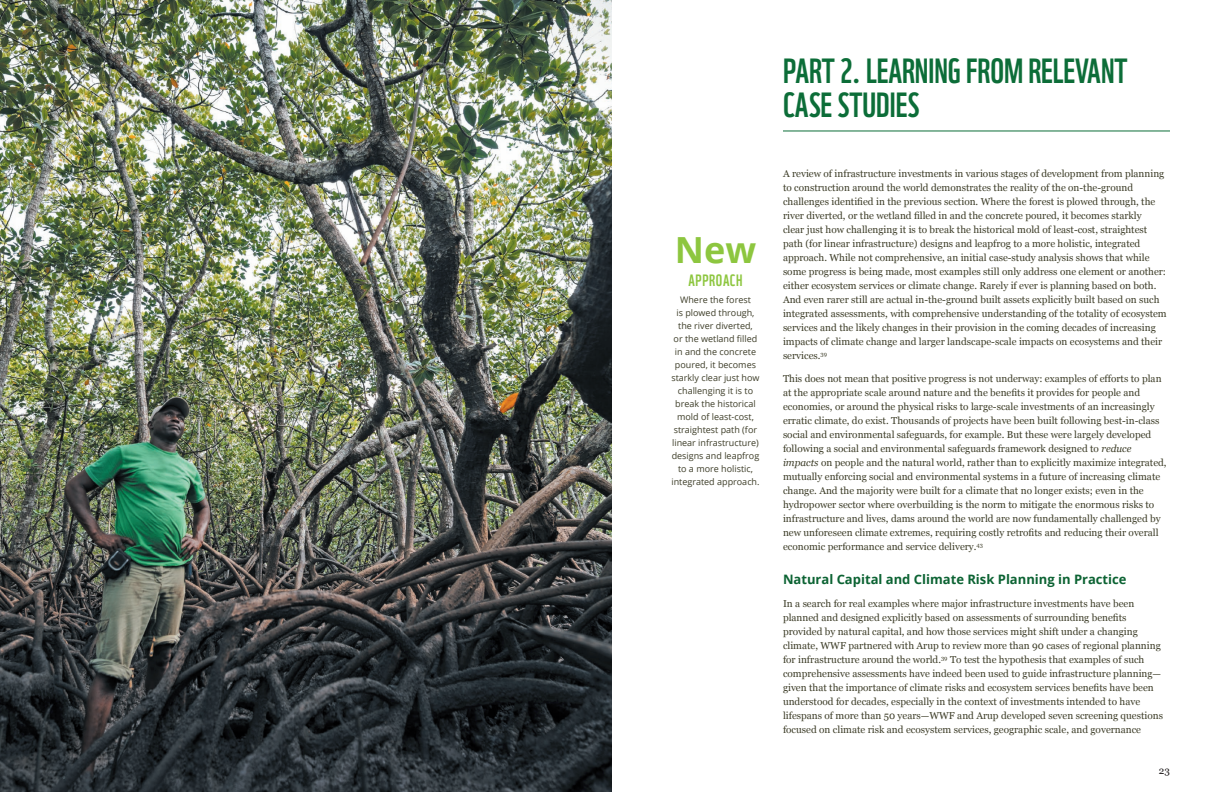
<style>
.page{position:relative;width:1224px;height:792px;background:#fff}
.page>*{position:absolute;margin:0;border:0;box-sizing:border-box;transform-origin:0 0}
.Callout_text{font:700 36px "Open Sans";color:#8dc63f}
.Headline_1{font:34px/34px "WWF";color:#0c6d38}
.Body_1{font:16px "WWF";letter-spacing:.04em;color:#8dc63f}
.Subhead_1{font:700 13px "Open Sans";color:#0c6333}
.Body_1-2{font:10px/14px "Georgia";color:#3e3e29}
.t1{font:10px "Georgia";color:#231f20}
.Callout_text-2{font:9px/13px "Open Sans";color:#3e3e29;text-align:center}
.s1{font-style:italic}
</style>
<div class="page">
<hr style="left:783px;top:130px;width:387px;height:1px;background:#0c6d38">
<img style="left:0;top:0;width:612px;height:792px">
<p class="Callout_text" style="left:675px;top:224px;width:83px">New</p>
<p class="Body_1" style="left:689px;top:268px;width:55px">APPROACH</p>
<p class="Callout_text-2" style="left:671px;top:293px;width:90px">Where the forest<br>is plowed through, the river diverted,<br>or the wetland filled in and the concrete poured, it becomes starkly clear just how challenging it is to break the historical mold of least-cost, straightest path (for linear infrastructure) designs and leapfrog to a more holistic, integrated approach.</p>
<p class="Headline_1" style="left:783px;top:50px;width:346px">PART 2. LEARNING FROM RELEVANT<br>CASE STUDIES</p>
<p class="Body_1-2" style="left:783px;top:167px;width:385px">A review of infrastructure investments in various stages of development from planning to construction around the world demonstrates the reality of the on-the-ground challenges identified in the previous section. Where the forest is plowed through, the river diverted, or the wetland filled in and the concrete poured, it becomes starkly<br>clear just how challenging it is to break the historical mold of least-cost, straightest path (for linear infrastructure) designs and leapfrog to a more holistic, integrated approach. While not comprehensive, an initial case-study analysis shows that while some progress is being made, most examples still only address one element or another: either ecosystem services or climate change. Rarely if ever is planning based on both.<br>And even rarer still are actual in-the-ground built assets explicitly built based on such integrated assessments, with comprehensive understanding of the totality of ecosystem services and the likely changes in their provision in the coming decades of increasing impacts of climate change and larger landscape-scale impacts on ecosystems and their services.<sup>39</sup></p>
<p class="Body_1-2" style="left:783px;top:372px;width:385px">This does not mean that positive progress is not underway: examples of efforts to plan at the appropriate scale around nature and the benefits it provides for people and economies, or around the physical risks to large-scale investments of an increasingly erratic climate, do exist. Thousands of projects have been built following best-in-class social and environmental safeguards, for example. But these were largely developed following a social and environmental safeguards framework designed to <span class="s1">reduce impacts</span> on people and the natural world, rather than to explicitly maximize integrated, mutually enforcing social and environmental systems in a future of increasing climate change. And the majority were built for a climate that no longer exists; even in the hydropower sector where overbuilding is the norm to mitigate the enormous risks to infrastructure and lives, dams around the world are now fundamentally challenged by new unforeseen climate extremes, requiring costly retrofits and reducing their overall economic performance and service delivery.<sup>43</sup></p>
<p class="Subhead_1" style="left:783px;top:570px;width:345px">Natural Capital and Climate Risk Planning in Practice</p>
<p class="Body_1-2" style="left:783px;top:597px;width:382px">In a search for real examples where major infrastructure investments have been planned and designed explicitly based on assessments of surrounding benefits provided by natural capital, and how those services might shift under a changing climate, WWF partnered with Arup to review more than 90 cases of regional planning for infrastructure around the world.<sup>39</sup> To test the hypothesis that examples of such comprehensive assessments have indeed been used to guide infrastructure planning— given that the importance of climate risks and ecosystem services benefits have been understood for decades, especially in the context of investments intended to have lifespans of more than 50 years—WWF and Arup developed seven screening questions focused on climate risk and ecosystem services, geographic scale, and governance</p>
<p class="t1" style="left:1159px;top:764px;width:13px">23</p>
</div>
